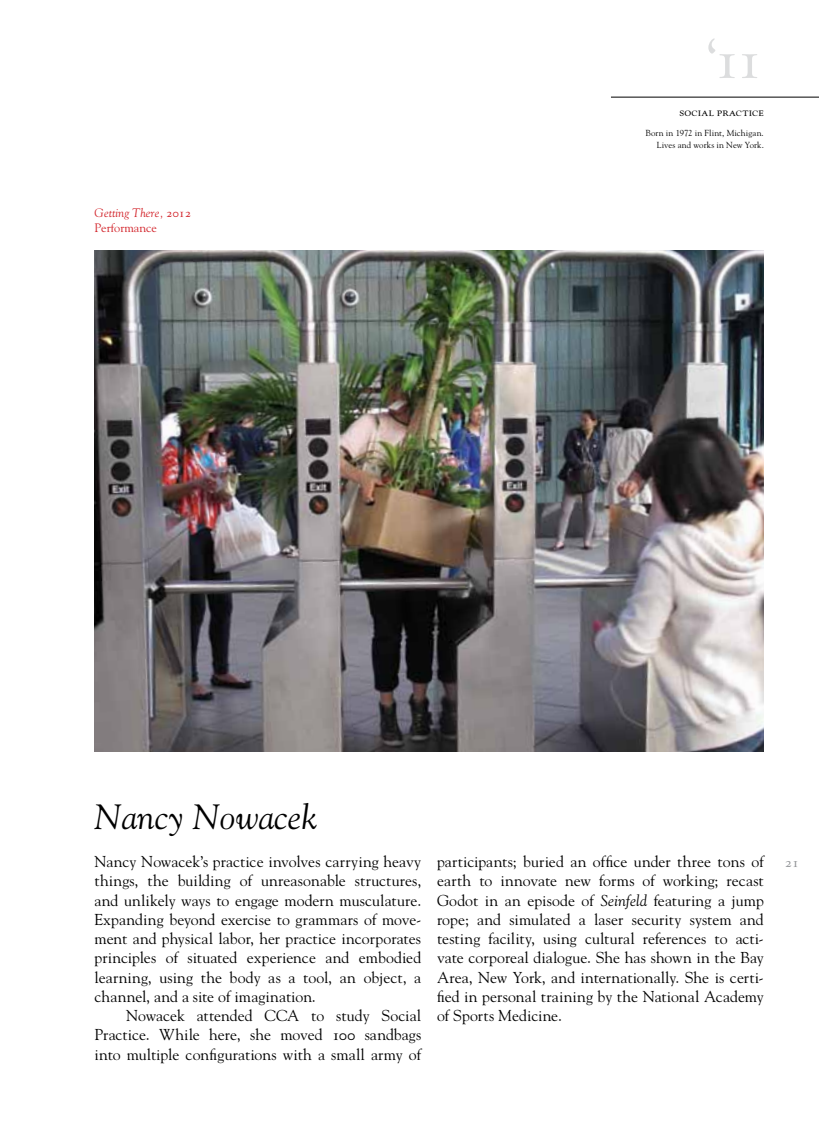
<style>
.page{position:relative;width:819px;height:1134px;background:#fff}
.page>*{position:absolute;margin:0;border:0;box-sizing:border-box;transform-origin:0 0}
.t1{font:56px "Goudy SC";color:#dcddde}
.t2{font:italic 35px "Goudy";color:#000}
.t3{font:15.75px/19.2px "Goudy";letter-spacing:.005em;color:#000;text-align:justify}
.t4{font:14px "Goudy SC";color:#939598}
.t5{font:italic 12.25px/14.5px "Goudy";color:#d2232a}
.t6{font:12.25px "Goudy SC";letter-spacing:.02em;color:#000}
.t7{font:8.75px/12.6px "Goudy";letter-spacing:.01em;color:#000;text-align:right}
.s1{font-family:"Goudy SC";font-style:normal}
.s2{font-style:normal}
.s3{font-family:"Goudy SC"}
.s4{font-style:italic}
</style>
<div class="page">
<hr style="left:611px;top:97px;width:208px;height:1px;background:#000">
<img style="left:94px;top:251px;width:670px;height:500px">
<p class="t5" style="left:94px;top:206px;width:98px">Getting There, <span class="s1">2012<br></span><span class="s2">Performance</span></p>
<h1 class="t1" style="left:706px;top:26px;width:60px">‘11</h1>
<p class="t6" style="left:679px;top:105px;width:86px">social practice</p>
<p class="t7" style="left:646px;top:126px;width:120px">Born in 1972 in Flint, Michigan.<br>Lives and works in New York.</p>
<h2 class="t2" style="left:94px;top:795px;width:224px">Nancy Nowacek</h2>
<p class="t3" style="left:94px;top:852px;width:328px">Nancy Nowacek’s practice involves carrying heavy things, the building of unreasonable structures, and unlikely ways to engage modern musculature.<br>Expanding beyond exercise to grammars of move&shy;ment and physical labor, her practice incorporates principles of situated experience and embodied learning, using the body as a tool, an object, a channel, and a site of imagination.</p>
<p class="t3" style="left:94px;top:1006px;width:328px;text-indent:32px">Nowacek attended CCA to study Social Practice. While here, she moved <span class="s3">100</span> sandbags into multiple configurations with a small army of</p>
<p class="t3" style="left:437px;top:852px;width:328px">participants; buried an office under three tons of earth to innovate new forms of working; recast Godot in an episode of <span class="s4">Seinfeld</span> featuring a jump rope; and simulated a laser security system and testing facility, using cultural references to acti&shy;vate corporeal dialogue. She has shown in the Bay Area, New York, and internationally. She is certi&shy;fied in personal training by the National Academy of Sports Medicine.</p>
<p class="t4" style="left:785px;top:854px;width:15px">21</p>
</div>
